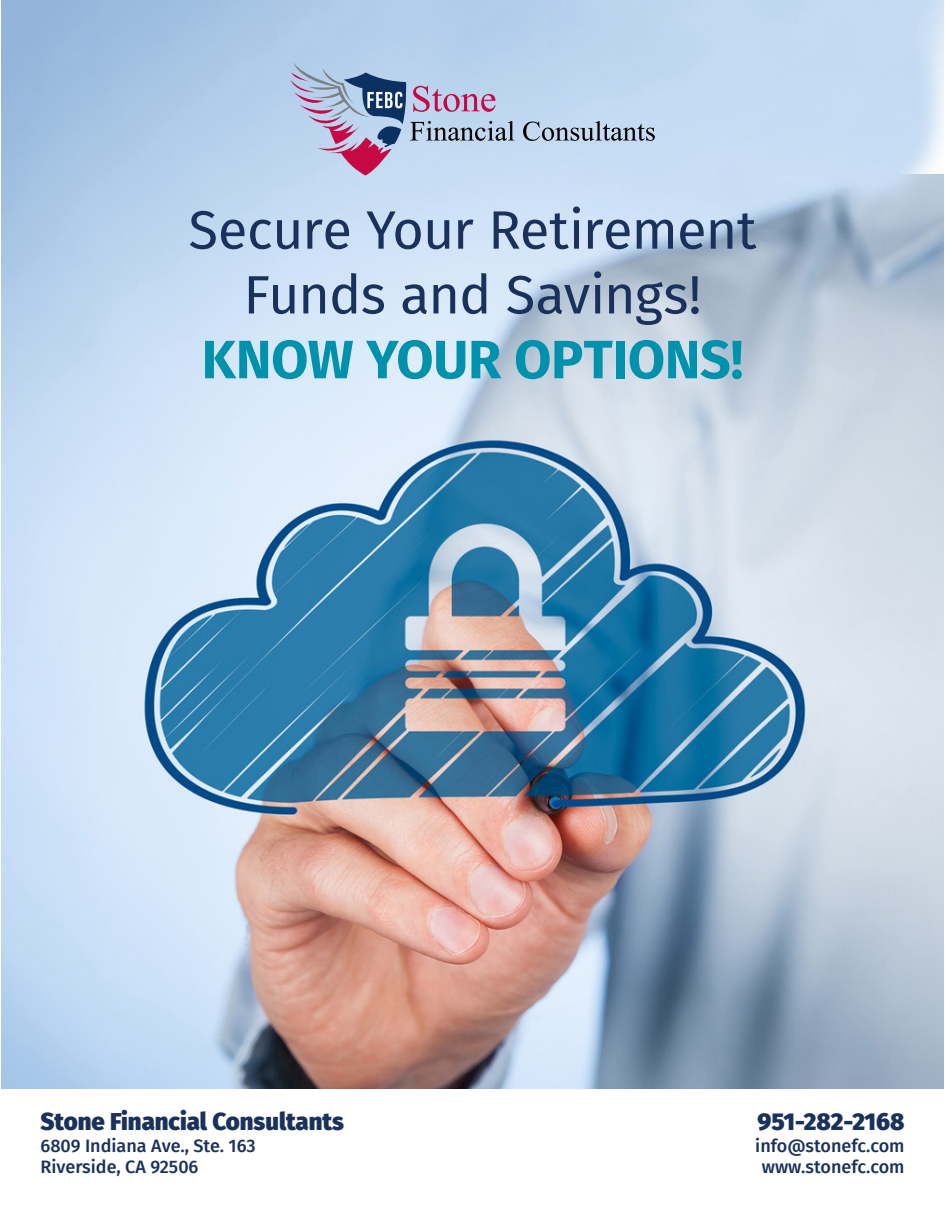
<style>
.page{position:relative;width:945px;height:1215px;background:#fff}
.page>*{position:absolute;margin:0;border:0;box-sizing:border-box;transform-origin:0 0}
.t1{font:54px/64.8px "Fira Sans";letter-spacing:-.015em;color:#1a315c;text-align:center}
.t2{font:700 54px "Fira Sans";letter-spacing:-.01em;color:#0092ac}
.t3{font:900 24px "Fira Sans";color:#1a315c}
.t4{font:500 18px/21.6px "Fira Sans";color:#1a315c}
</style>
<div class="page">
<img style="left:2px;top:0;width:941px;height:1089px">
<svg style="left:523px;top:121px;width:132px;height:20px;background:#93a4b6"></svg>
<svg style="left:291px;top:62px;width:223px;height:113px;background:#acb4d0"></svg>
<h1 class="t1" style="left:189px;top:196px;width:569px">Secure Your Retirement<br>Funds and Savings!</h1>
<h1 class="t2" style="left:202px;top:314px;width:543px">KNOW YOUR OPTIONS!</h1>
<h2 class="t3" style="left:40px;top:1100px;width:305px">Stone Financial Consultants</h2>
<p class="t4" style="left:40px;top:1134px;width:217px">6809 Indiana Ave., Ste. 163<br>Riverside, CA 92506</p>
<h2 class="t3" style="left:758px;top:1100px;width:148px">951-282-2168</h2>
<p class="t4" style="left:755px;top:1134px;width:151px;text-align:center">info@stonefc.com www.stonefc.com</p>
</div>
